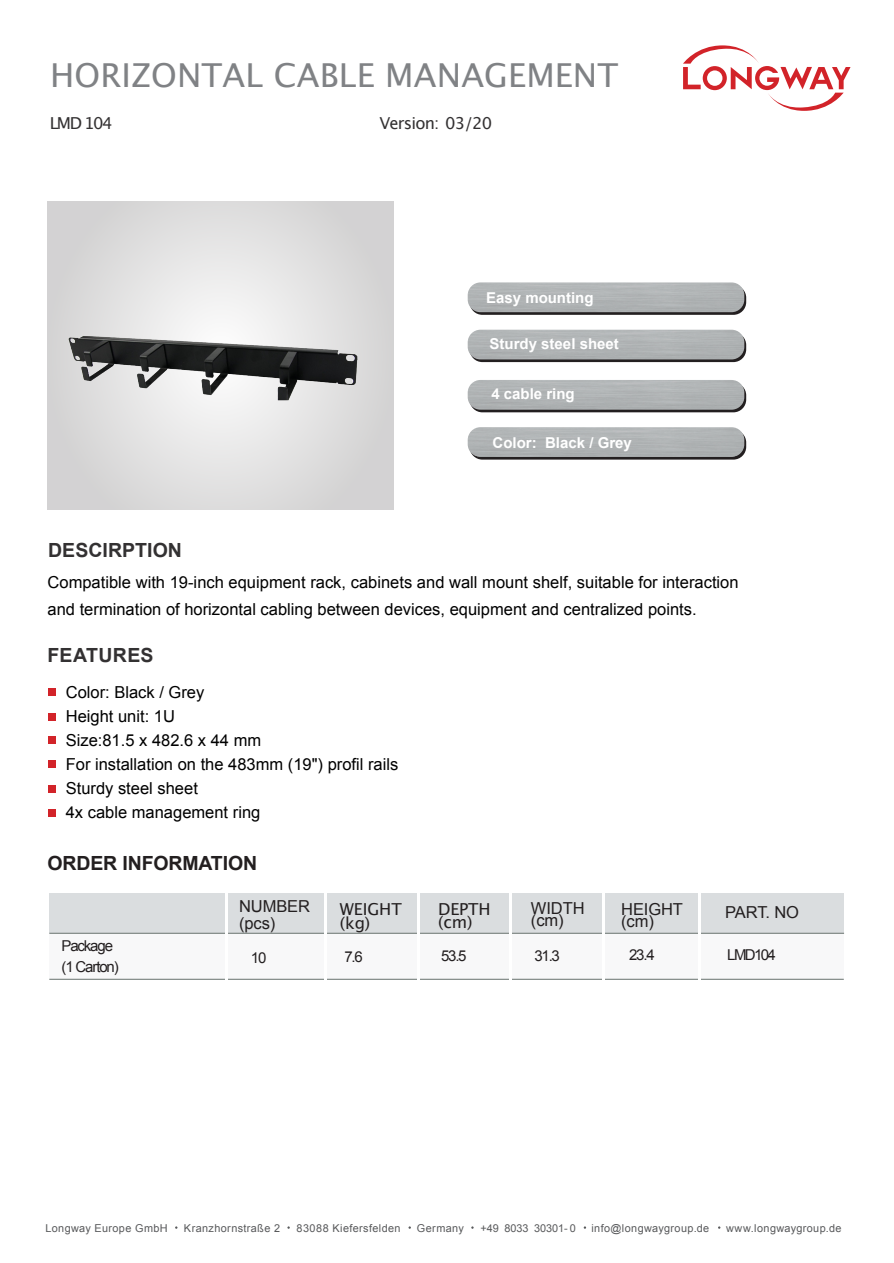
<style>
.page{position:relative;width:894px;height:1263px;background:#fff}
.page>*{position:absolute;margin:0;border:0;box-sizing:border-box;transform-origin:0 0}
.t1{font:33px "Lucida Grande";letter-spacing:.005em;color:#808285}
.t2{font:700 19.5px "Arial";color:#333132}
.t3{font:700 19.5px "Arial";letter-spacing:-.01em;color:#231f20}
.t4{font:16.5px/24px "Arial";color:#000}
.t5{font:16.5px/12px "Arial";letter-spacing:-.005em;color:#231f20}
.t6{font:16.5px "Lucida Grande";letter-spacing:-.05em;color:#333132}
.t7{font:16.5px/13.5px "Lucida Grande";letter-spacing:-.005em;color:#231f20}
.t8{font:700 15px "Arial";color:#fff}
.t9{font:15px/21px "Arial";letter-spacing:-.075em;color:#231f20}
.t10{font:10.8px "Arial";letter-spacing:.035em;color:#58595b}
.t11{font:10.8px "Arial";color:#58595b}
</style>
<div class="page">
<svg style="left:683px;top:45px;width:167px;height:66px"></svg>
<svg style="left:48px;top:202px;width:345px;height:307px;background:#ddd"></svg>
<svg style="left:469px;top:285px;width:277px;height:30px"></svg>
<img style="left:467px;top:282px;width:277px;height:30px;border-radius:13px">
<svg style="left:469px;top:332px;width:277px;height:30px"></svg>
<div style="left:467px;top:330px;width:277px;height:29px;background:#b0b3b4;border-radius:13px"></div>
<div style="left:469px;top:383px;width:277px;height:29px;background:#231f20;border-radius:13px"></div>
<img style="left:467px;top:380px;width:277px;height:30px;border-radius:13px">
<div style="left:469px;top:430px;width:277px;height:30px;background:#231f20;border-radius:13px"></div>
<img style="left:467px;top:427px;width:277px;height:30px;border-radius:13px">
<div style="left:48px;top:736px;width:8px;height:8px;background:#d22329"></div>
<div style="left:48px;top:760px;width:8px;height:7px;background:#d22329"></div>
<div style="left:48px;top:785px;width:8px;height:7px;background:#d22329"></div>
<div style="left:48px;top:809px;width:8px;height:8px;background:#d22329"></div>
<div style="left:48px;top:713px;width:8px;height:7px;background:#d22329"></div>
<div style="left:48px;top:688px;width:8px;height:8px;background:#d22329"></div>
<img style="left:54px;top:318px;width:316px;height:105px">
<div style="left:49px;top:901px;width:794px;height:79px;background:#f8f8f9"></div>
<div style="left:49px;top:893px;width:794px;height:40px;background:#dadddf"></div>
<hr style="left:49px;top:979px;width:794px;height:1px;background:#68736f">
<hr style="left:49px;top:933px;width:794px;height:1px;background:#68736f">
<hr style="left:509px;top:893px;width:2px;height:89px;background:#fff">
<hr style="left:602px;top:892px;width:2px;height:89px;background:#fff">
<hr style="left:417px;top:891px;width:3px;height:96px;background:#fff">
<hr style="left:698px;top:889px;width:2px;height:100px;background:#fff">
<hr style="left:324px;top:893px;width:3px;height:88px;background:#fff">
<hr style="left:225px;top:893px;width:3px;height:88px;background:#fff">
<h1 class="t1" style="left:50px;top:62px;width:569px">HORIZONTAL CABLE MANAGEMENT</h1>
<p class="t6" style="left:50px;top:116px;width:64px">LMD 104</p>
<p class="t6" style="left:379px;top:116px;width:114px">Version: 03/20</p>
<p class="t8" style="left:486px;top:292px;width:109px">Easy mounting</p>
<p class="t8" style="left:489px;top:338px;width:131px">Sturdy steel sheet</p>
<p class="t8" style="left:491px;top:388px;width:85px">4 cable ring</p>
<p class="t8" style="left:492px;top:437px;width:141px">Color: Black / Grey</p>
<p class="t2" style="left:48px;top:542px;width:135px">DESCIRPTION</p>
<p class="t4" style="left:48px;top:570px;width:692px;line-height:27px">Compatible with 19-inch equipment rack, cabinets and wall mount shelf, suitable for interaction and termination of horizontal cabling between devices, equipment and centralized points.</p>
<p class="t2" style="left:48px;top:647px;width:107px">FEATURES</p>
<p class="t4" style="left:66px;top:681px;width:334px">Color: Black / Grey<br>Height unit: 1U<br>Size:81.5 x 482.6 x 44 mm<br>For installation on the 483mm (19") profil rails<br>Sturdy steel sheet<br>4x cable management ring</p>
<p class="t3" style="left:48px;top:856px;width:211px">ORDER INFORMATION</p>
<p class="t9" style="left:61px;top:936px;width:59px">Package (1 Carton)</p>
<p class="t5" style="left:239px;top:900px;width:72px;line-height:16.5px">NUMBER (pcs)</p>
<p class="t7" style="left:340px;top:904px;width:63px">WEIGHT (kg)</p>
<p class="t7" style="left:438px;top:903px;width:54px">DEPTH (cm)</p>
<p class="t5" style="left:530px;top:904px;width:55px">WIDTH (cm)</p>
<p class="t5" style="left:621px;top:904px;width:63px">HEIGHT (cm)</p>
<p class="t5" style="left:725px;top:908px;width:75px">PART. NO</p>
<p class="t9" style="left:251px;top:948px;width:17px">10</p>
<p class="t9" style="left:344px;top:947px;width:20px">7.6</p>
<p class="t9" style="left:441px;top:947px;width:27px">53.5</p>
<p class="t9" style="left:534px;top:947px;width:27px">31.3</p>
<p class="t9" style="left:629px;top:946px;width:27px">23.4</p>
<p class="t9" style="left:727px;top:945px;width:50px">LMD104</p>
<p class="t10" style="left:45px;top:1224px;width:124px">Longway Europe GmbH</p>
<p class="t10" style="left:184px;top:1224px;width:98px">Kranzhornstraße 2</p>
<p class="t10" style="left:296px;top:1224px;width:105px">83088 Kiefersfelden</p>
<p class="t10" style="left:417px;top:1224px;width:48px">Germany</p>
<p class="t11" style="left:480px;top:1224px;width:97px">+49 8033 30301- 0</p>
<p class="t10" style="left:591px;top:1224px;width:119px">info@longwaygroup.de</p>
<p class="t10" style="left:725px;top:1224px;width:117px">www.longwaygroup.de</p>
</div>
